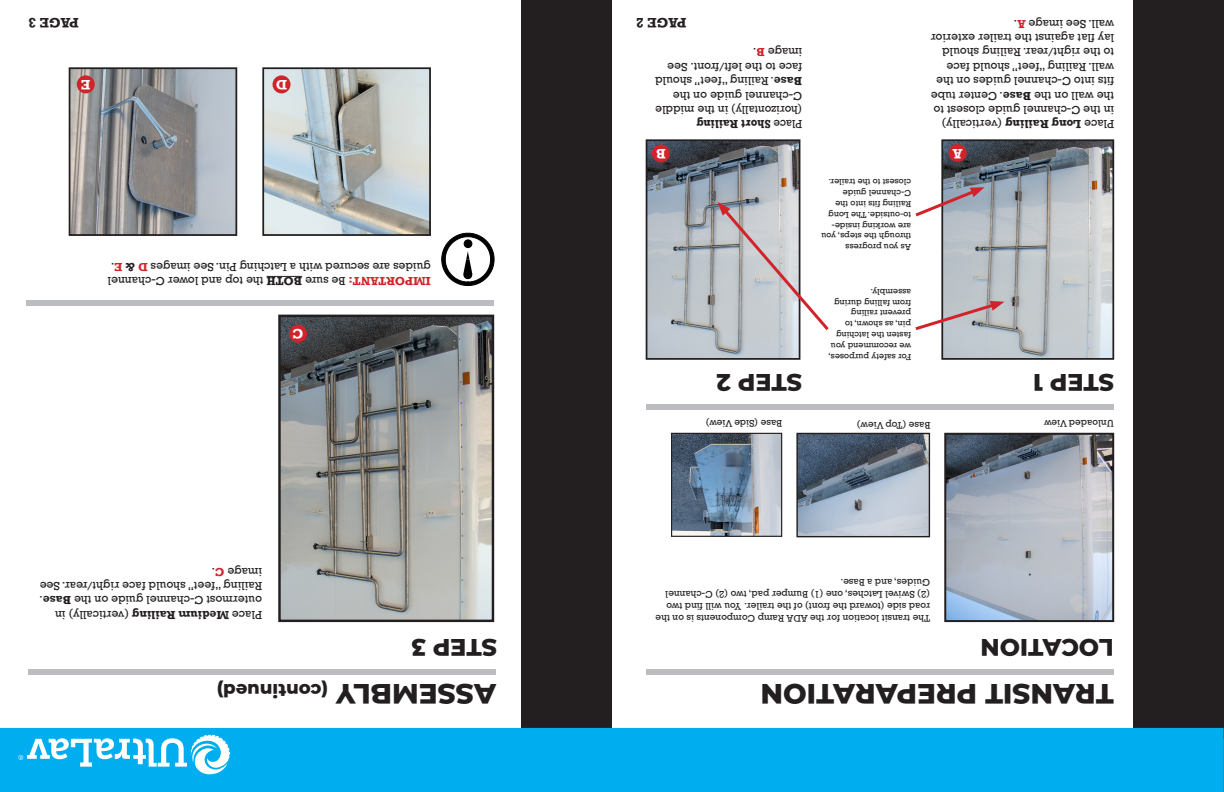
<style>
.page{position:relative;width:1224px;height:792px;background:#fff}
.page>*{position:absolute;margin:0;border:0;box-sizing:border-box;transform-origin:0 0}
.t1{font:800 28px "Montserrat";color:#231f20}
.t2{font:800 24px "Montserrat";color:#231f20}
.t3{font:800 18px "Montserrat";color:#231f20}
.t4{font:700 14px "Rockwell";letter-spacing:-.02em;color:#231f20}
.t5{font:700 14px "Rockwell";color:#fff}
.t6{font:12px/14.4px "Rockwell";color:#231f20}
.t7{font:12px/14.4px "Rockwell";color:#231f20;scale:.96 1}
.t8{font:10px/12px "Rockwell";color:#231f20}
.t9{font:9px/10.8px "Rockwell";color:#231f20}
.s1{font-weight:700}
.s2{font-weight:700;color:#d1232a}
</style>
<div class="page">
<img style="left:265px;top:70px;width:163px;height:163px">
<div style="left:262px;top:67px;width:169px;height:169px;border:2px solid #231f20"></div>
<div style="left:521px;top:0;width:91px;height:792px;background:#231f20"></div>
<div style="left:1133px;top:0;width:91px;height:792px;background:#231f20"></div>
<div style="left:0;top:728px;width:1223px;height:64px;background:#00aeef"></div>
<svg style="left:18px;top:735px;width:212px;height:40px"></svg>
<div style="left:646px;top:669px;width:468px;height:6px;background:#bcbdc0"></div>
<img style="left:947px;top:436px;width:164px;height:183px">
<div style="left:944px;top:433px;width:170px;height:189px;border:2px solid #231f20"></div>
<img style="left:944px;top:142px;width:167px;height:215px">
<div style="left:941px;top:139px;width:173px;height:221px;border:2px solid #231f20"></div>
<img style="left:798px;top:435px;width:130px;height:100px">
<div style="left:796px;top:433px;width:134px;height:104px;border:1px solid #231f20"></div>
<div style="left:646px;top:404px;width:468px;height:6px;background:#bcbdc0"></div>
<img style="left:649px;top:142px;width:148px;height:215px">
<div style="left:646px;top:139px;width:154px;height:221px;border:2px solid #231f20"></div>
<div style="left:28px;top:669px;width:468px;height:6px;background:#bcbdc0"></div>
<div style="left:26px;top:300px;width:468px;height:5px;background:#bcbdc0"></div>
<hr style="left:267px;top:276px;width:35px;height:1px;background:#231f20">
<img style="left:72px;top:70px;width:162px;height:163px">
<div style="left:69px;top:67px;width:168px;height:169px;border:2px solid #231f20"></div>
<img style="left:281px;top:318px;width:210px;height:301px">
<div style="left:278px;top:315px;width:216px;height:307px;border:2px solid #231f20"></div>
<div style="left:949px;top:144px;width:18px;height:18px;background:#d1232a;border-radius:50%"></div>
<div style="left:652px;top:145px;width:18px;height:18px;background:#d1232a;border-radius:50%"></div>
<div style="left:289px;top:325px;width:18px;height:18px;background:#d1232a;border-radius:50%"></div>
<div style="left:273px;top:75px;width:18px;height:18px;background:#d1232a;border-radius:50%"></div>
<div style="left:77px;top:75px;width:18px;height:18px;background:#d1232a;border-radius:50%"></div>
<svg style="left:442px;top:233px;width:52px;height:53px"></svg>
<img style="left:673px;top:435px;width:107px;height:100px">
<div style="left:671px;top:433px;width:111px;height:104px;border:1px solid #231f20"></div>
<svg style="left:915px;top:186px;width:70px;height:33px"></svg>
<svg style="left:915px;top:300px;width:89px;height:32px"></svg>
<svg style="left:717px;top:202px;width:112px;height:131px"></svg>
<p class="t4" style="left:79px;top:31px;width:52px;rotate:-180deg">PAGE 3</p>
<p class="t4" style="left:686px;top:31px;width:52px;rotate:-180deg">PAGE 2</p>
<p class="t5" style="left:90px;top:93px;width:11px;rotate:-180deg">E</p>
<p class="t5" style="left:287px;top:93px;width:13px;rotate:-180deg">D</p>
<p class="t7" style="left:802px;top:131px;width:155px;rotate:-180deg">Place <span class="s1">Short Railing </span>(horizontally) in the middle<br>C-channel guide on the<br><span class="s1">Base</span>. Railing “feet” should face to the left/front. See image <span class="s2">B</span>.</p>
<p class="t6" style="left:1114px;top:131px;width:185px;rotate:-180deg">Place <span class="s1">Long Railing</span> (vertically) in the C-channel guide closest to the wall on the <span class="s1">Base</span>. Center tube fits into C-channel guides on the wall. Railing “feet” should face<br>to the right/rear. Railing should lay flat against the trailer exterior wall. See image <span class="s2">A</span>.</p>
<p class="t5" style="left:666px;top:162px;width:11px;rotate:-180deg">B</p>
<p class="t5" style="left:963px;top:162px;width:11px;rotate:-180deg">A</p>
<p class="t6" style="left:431px;top:288px;width:325px;rotate:-180deg"><span class="s2">IMPORTANT:</span> Be sure <span class="s1">BOTH</span> the top and lower C-channel guides are secured with a Latching Pin. See images <span class="s2">D</span> <span class="s1">&amp;</span> <span class="s2">E</span>.</p>
<p class="t5" style="left:304px;top:343px;width:12px;rotate:-180deg">C</p>
<p class="t6" style="left:262px;top:622px;width:224px;rotate:-180deg">Place <span class="s1">Medium Railing</span> (vertically) in outermost C-channel guide on the <span class="s1">Base</span>.<br>Railing “feet” should face right/rear. See image <span class="s2">C</span>.</p>
<p class="t2" style="left:497px;top:665px;width:87px;rotate:-180deg">STEP 3</p>
<p class="t3" style="left:328px;top:703px;width:113px;rotate:-180deg">(continued)</p>
<p class="t1" style="left:496px;top:714px;width:161px;rotate:-180deg">ASSEMBLY</p>
<p class="t9" style="left:911px;top:252px;width:91px;rotate:-180deg">As you progress through the steps, you are working inside&shy;to-outside. The Long<br>Railing fits into the<br>C-channel guide closest to the trailer.</p>
<p class="t2" style="left:802px;top:400px;width:87px;rotate:-180deg">STEP 2</p>
<p class="t9" style="left:911px;top:362px;width:84px;rotate:-180deg">For safety purposes, we recommend you fasten the latching pin, as shown, to prevent railing<br>from falling during assembly.</p>
<p class="t2" style="left:1114px;top:400px;width:83px;rotate:-180deg">STEP 1</p>
<p class="t8" style="left:782px;top:430px;width:78px;rotate:-180deg">Base (Side View)</p>
<p class="t8" style="left:1114px;top:430px;width:71px;rotate:-180deg">Unloaded View</p>
<p class="t8" style="left:930px;top:431px;width:75px;rotate:-180deg">Base (Top View)</p>
<p class="t8" style="left:930px;top:624px;width:276px;rotate:-180deg">The transit location for the ADA Ramp Components is on the road side (toward the front) of the trailer. You will find two (2) Swivel Latches, one (1) Bumper pad, two (2) C-channel Guides, and a Base.</p>
<p class="t2" style="left:1114px;top:665px;width:135px;rotate:-180deg">LOCATION</p>
<p class="t1" style="left:1114px;top:714px;width:355px;rotate:-180deg">TRANSIT PREPARATION</p>
</div>
